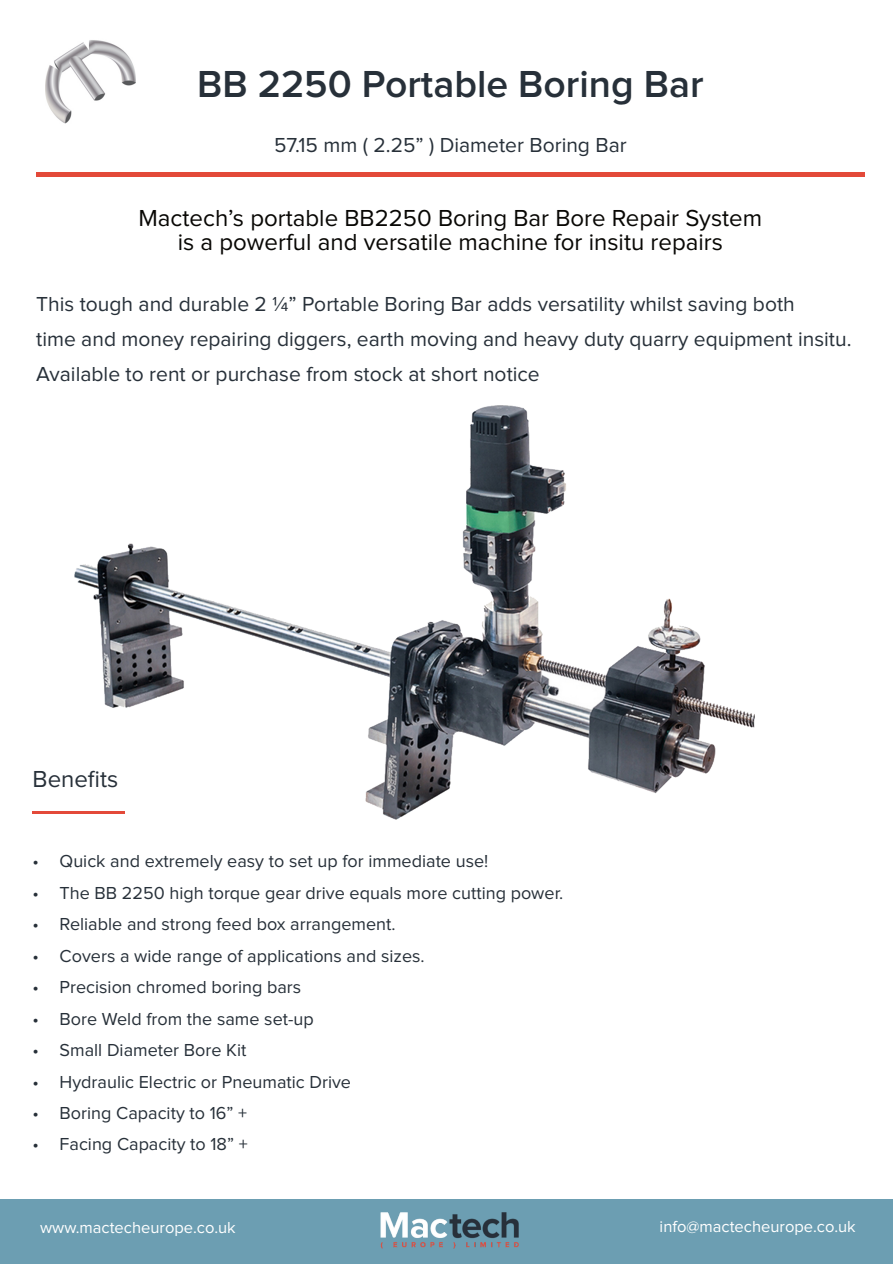
<style>
.page{position:relative;width:894px;height:1264px;background:#fff}
.page>*{position:absolute;margin:0;border:0;box-sizing:border-box;transform-origin:0 0}
.t1{font:600 39px "Proxima Nova";color:#273039}
.t2{font:24px/24px "Proxima Nova";color:#080704;text-align:center}
.t3{font:24px "Proxima Nova";color:#273039}
.t4{font:21px/34.7px "Proxima Nova";color:#273039}
.t5{font:18px "Proxima Nova";color:#273039}
.t6{font:16.5px "Proxima Nova";color:#fff}
</style>
<div class="page">
<hr style="left:33px;top:811px;width:92px;height:3px;background:#e34939">
<div style="left:0;top:1199px;width:892px;height:64px;background:#6c9eb2"></div>
<img style="left:380px;top:1212px;width:139px;height:37px">
<hr style="left:36px;top:172px;width:828px;height:4px;background:#e34939">
<img style="left:45px;top:40px;width:90px;height:84px">
<img style="left:74px;top:405px;width:680px;height:414px">
<h1 class="t1" style="left:197px;top:66px;width:508px">BB 2250 Portable Boring Bar</h1>
<p class="t4" style="left:274px;top:129px;width:354px">57.15 mm ( 2.25” ) Diameter Boring Bar</p>
<h2 class="t2" style="left:138px;top:207px;width:625px">Mactech’s portable BB2250 Boring Bar Bore Repair System is a powerful and versatile machine for insitu repairs</h2>
<p class="t4" style="left:36px;top:288px;width:816px">This tough and durable 2 ¼” Portable Boring Bar adds versatility whilst saving both<br>time and money repairing diggers, earth moving and heavy duty quarry equipment insitu.<br>Available to rent or purchase from stock at short notice</p>
<h2 class="t3" style="left:33px;top:768px;width:87px">Benefits</h2>
<p class="t5" style="left:33px;top:853px;width:457px">• Quick and extremely easy to set up for immediate use!</p>
<p class="t5" style="left:33px;top:884px;width:532px">• The BB 2250 high torque gear drive equals more cutting power.</p>
<p class="t5" style="left:33px;top:916px;width:364px">• Reliable and strong feed box arrangement.</p>
<p class="t5" style="left:33px;top:947px;width:393px">• Covers a wide range of applications and sizes.</p>
<p class="t5" style="left:33px;top:978px;width:270px">• Precision chromed boring bars</p>
<p class="t5" style="left:33px;top:1010px;width:282px">• Bore Weld from the same set-up</p>
<p class="t5" style="left:33px;top:1041px;width:215px">• Small Diameter Bore Kit</p>
<p class="t5" style="left:33px;top:1073px;width:320px">• Hydraulic Electric or Pneumatic Drive</p>
<p class="t5" style="left:33px;top:1104px;width:216px">• Boring Capacity to 16” +</p>
<p class="t5" style="left:33px;top:1136px;width:217px">• Facing Capacity to 18” +</p>
<p class="t6" style="left:40px;top:1220px;width:197px">www.mactecheurope.co.uk</p>
<p class="t6" style="left:659px;top:1218px;width:197px">info@mactecheurope.co.uk</p>
</div>
